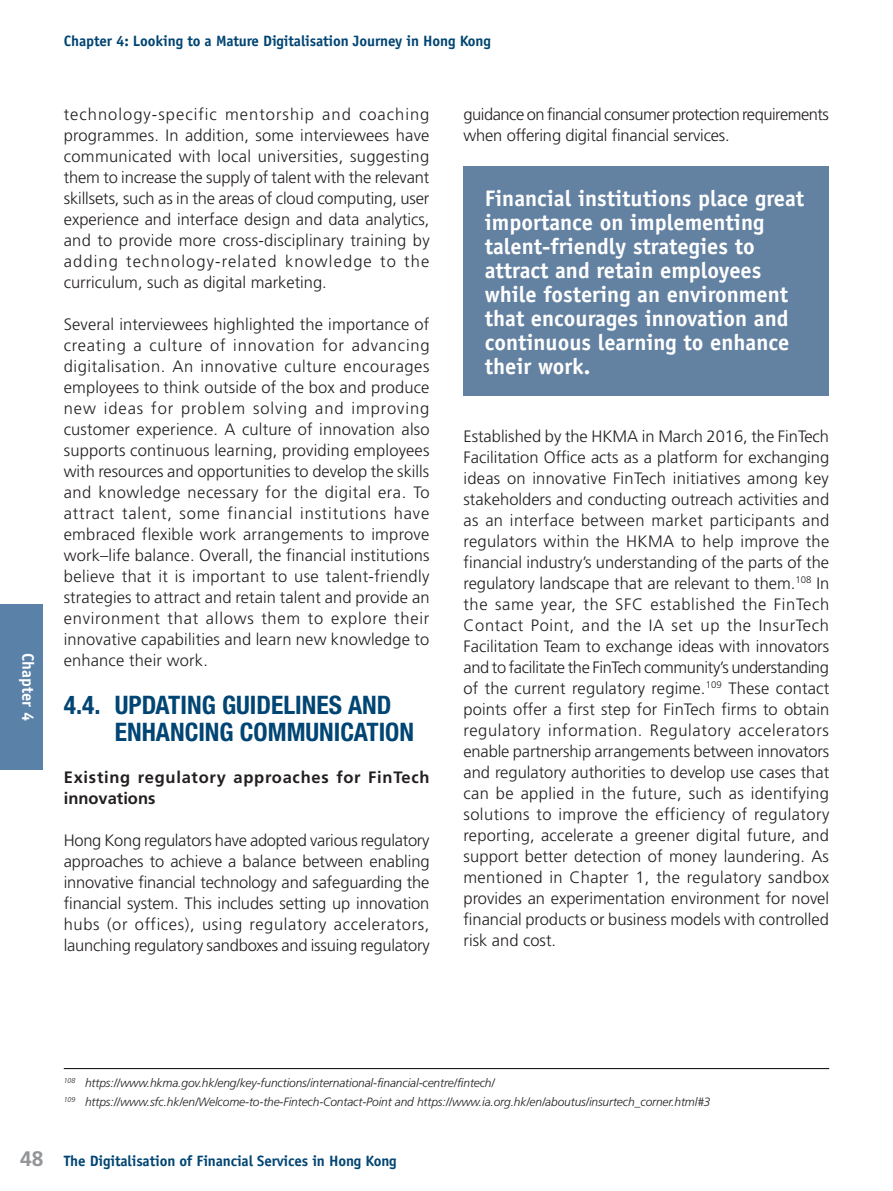
<style>
.page{position:relative;width:893px;height:1191px;background:#fff}
.page>*{position:absolute;margin:0;border:0;box-sizing:border-box;transform-origin:0 0}
.t1{font:700 condensed 25.5px/27px "Helvetica Neue LT Std";color:#004573}
.t2{font:700 22.5px/24px "Officina Sans Std";color:#fff}
.t3{font:300 16.5px/21px "Frutiger LT Std";color:#231f20;text-align:justify}
.t4{font:300 16.5px/21px "Frutiger LT Std";letter-spacing:-.03em;color:#231f20}
.t5{font:700 16.5px/21px "Frutiger LT Std";letter-spacing:.045em;color:#231f20}
.t6{font:700 16.5px "Officina Sans Std";color:#fff}
.t7{font:700 15px "Officina Sans Std";letter-spacing:-.01em;color:#004573}
.t8{font:italic 300 12px/18.5px "Frutiger LT Std";letter-spacing:-.01em;color:#231f20}
.s1{font-family:"Frutiger LT Std";font-size:21px;color:#939598}
</style>
<div class="page">
<div style="left:463px;top:166px;width:366px;height:229px;background:#6381a1"></div>
<svg style="left:64px;top:1068px;width:21px;height:1px"></svg>
<hr style="left:85px;top:1068px;width:744px;height:1px;background:#000">
<div style="left:0;top:604px;width:43px;height:166px;background:#5a81a8"></div>
<p class="t6" style="left:39px;top:653px;width:70px;rotate:90deg">Chapter 4</p>
<p class="t7" style="left:64px;top:32px;width:429px">Chapter 4: Looking to a Mature Digitalisation Journey in Hong Kong</p>
<p class="t3" style="left:64px;top:104px;width:367px">technology-specific mentorship and coaching programmes. In addition, some interviewees have communicated with local universities, suggesting them to increase the supply of talent with the relevant skillsets, such as in the areas of cloud computing, user experience and interface design and data analytics, and to provide more cross-disciplinary training by adding technology-related knowledge to the curriculum, such as digital marketing.</p>
<p class="t3" style="left:64px;top:314px;width:367px">Several interviewees highlighted the importance of creating a culture of innovation for advancing digitalisation. An innovative culture encourages employees to think outside of the box and produce new ideas for problem solving and improving customer experience. A culture of innovation also supports continuous learning, providing employees with resources and opportunities to develop the skills and knowledge necessary for the digital era. To attract talent, some financial institutions have embraced flexible work arrangements to improve work–life balance. Overall, the financial institutions believe that it is important to use talent-friendly strategies to attract and retain talent and provide an environment that allows them to explore their innovative capabilities and learn new knowledge to enhance their work.</p>
<h1 class="t1" style="left:115px;top:691px;width:301px;text-indent:-51px">4.4. UPDATING GUIDELINES AND<br>ENHANCING COMMUNICATION</h1>
<p class="t5" style="left:64px;top:767px;width:367px">Existing regulatory approaches for FinTech innovations</p>
<p class="t3" style="left:64px;top:830px;width:367px">Hong Kong regulators have adopted various regulatory approaches to achieve a balance between enabling innovative financial technology and safeguarding the financial system. This includes setting up innovation hubs (or offices), using regulatory accelerators, launching regulatory sandboxes and issuing regulatory</p>
<p class="t4" style="left:463px;top:104px;width:367px">guidance on financial consumer protection requirements when offering digital financial services.</p>
<h2 class="t2" style="left:485px;top:186px;width:321px">Financial institutions place great importance on implementing talent-friendly strategies to attract and retain employees while fostering an environment that encourages innovation and continuous learning to enhance their work.</h2>
<p class="t3" style="left:463px;top:426px;width:367px">Established by the HKMA in March 2016, the FinTech Facilitation Office acts as a platform for exchanging ideas on innovative FinTech initiatives among key stakeholders and conducting outreach activities and as an interface between market participants and regulators within the HKMA to help improve the financial industry’s understanding of the parts of the regulatory landscape that are relevant to them.<sup>108</sup> In the same year, the SFC established the FinTech Contact Point, and the IA set up the InsurTech Facilitation Team to exchange ideas with innovators and to facilitate the FinTech community’s understanding of the current regulatory regime.<sup>109</sup> These contact points offer a first step for FinTech firms to obtain regulatory information. Regulatory accelerators enable partnership arrangements between innovators and regulatory authorities to develop use cases that can be applied in the future, such as identifying solutions to improve the efficiency of regulatory reporting, accelerate a greener digital future, and support better detection of money laundering. As mentioned in Chapter 1, the regulatory sandbox provides an experimentation environment for novel financial products or business models with controlled risk and cost.</p>
<p class="t8" style="left:64px;top:1074px;width:648px"><sup>108</sup> https://www.hkma.gov.hk/eng/key-functions/international-financial-centre/fintech/<br><sup>109</sup> https://www.sfc.hk/en/Welcome-to-the-Fintech-Contact-Point and https://www.ia.org.hk/en/aboutus/insurtech_corner.html#3</p>
<p class="t7" style="left:20px;top:1151px;width:378px"><span class="s1">48</span> The Digitalisation of Financial Services in Hong Kong</p>
</div>
